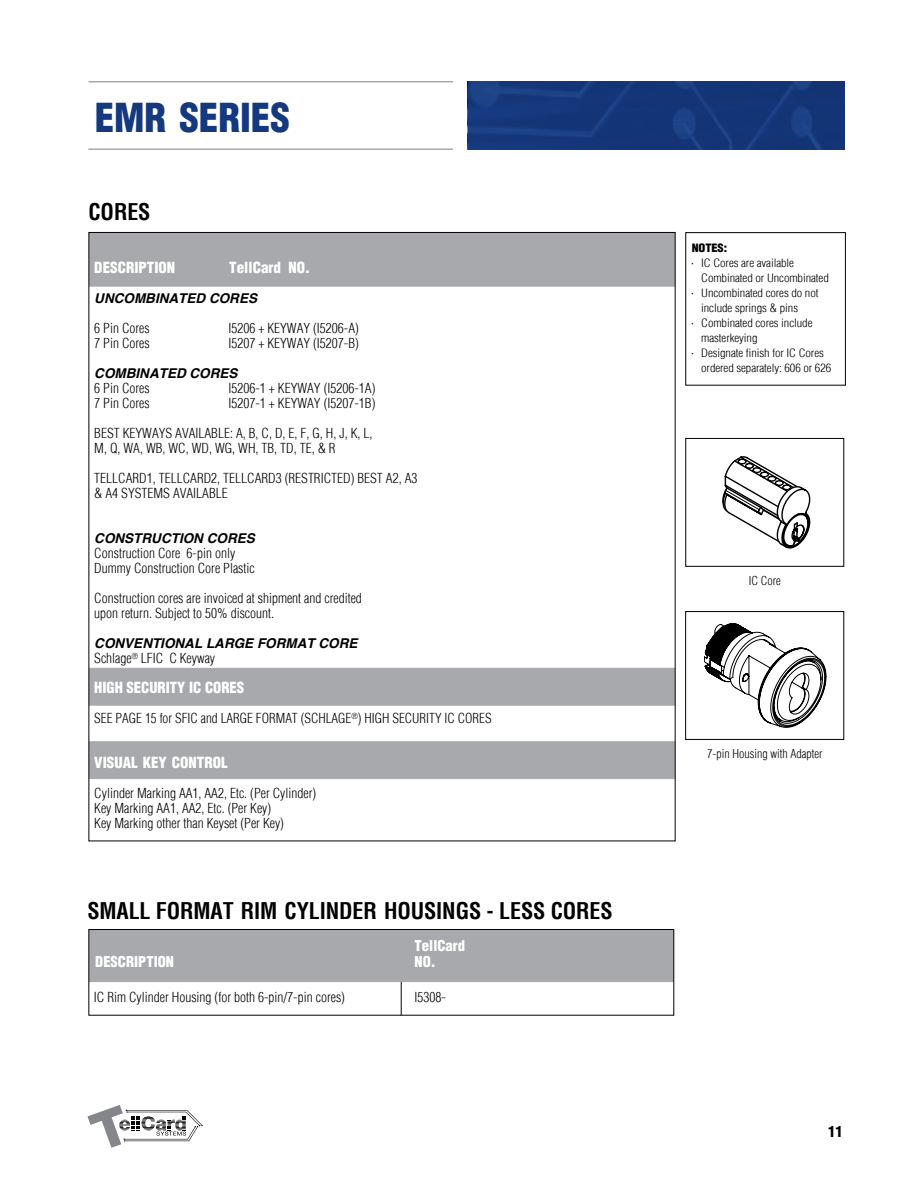
<style>
.page{position:relative;width:918px;height:1188px;background:#fff}
.page>*{position:absolute;margin:0;border:0;box-sizing:border-box;transform-origin:0 0}
.t1{font:900 condensed 39px "Helvetica LT";color:#15397f}
.t2{font:700 condensed 22.5px "Helvetica LT";letter-spacing:-.005em;color:#000}
.t3{font:900 condensed 15px "Helvetica LT";color:#fff}
.t4{font:900 condensed 15px "Helvetica LT";color:#000}
.t5{font:900 condensed 14.7px "Helvetica LT";color:#fff}
.t6{font:300 condensed 13.5px/15px "Helvetica LT";color:#000}
.t7{font:italic 700 13.5px "Helvetica";color:#000}
.t8{font:300 condensed 12px "Helvetica LT";color:#000}
.t9{font:300 condensed 11.25px/15px "Helvetica LT";letter-spacing:-.005em;color:#000;scale:1.1 1}
.t10{font:900 condensed 11.25px "Helvetica LT";letter-spacing:-.005em;color:#000;scale:1.1 1}
</style>
<div class="page">
<div style="left:468px;top:81px;width:376px;height:68px;background:linear-gradient(to bottom,#16387a,#15377a)"></div>
<svg style="left:88px;top:1105px;width:115px;height:43px"></svg>
<hr style="left:88px;top:81px;width:365px;height:1px;background:#a7a9ac">
<hr style="left:88px;top:148px;width:365px;height:2px;background:#a7a9ac">
<div style="left:89px;top:741px;width:586px;height:38px;background:#a7a9ac;border:1px solid #a7a9ac"></div>
<div style="left:89px;top:668px;width:586px;height:38px;background:#a7a9ac;border:1px solid #a7a9ac"></div>
<div style="left:89px;top:233px;width:586px;height:54px;background:#a7a9ac;border:1px solid #a7a9ac"></div>
<div style="left:685px;top:232px;width:161px;height:154px;border:1px solid #000"></div>
<svg style="left:722px;top:456px;width:88px;height:93px"></svg>
<div style="left:685px;top:438px;width:159px;height:129px;border:1px solid #000"></div>
<hr style="left:401px;top:946px;width:1px;height:69px;background:#000">
<div style="left:89px;top:929px;width:585px;height:53px;background:#a7a9ac"></div>
<div style="left:88px;top:929px;width:586px;height:87px;border:1px solid #000"></div>
<svg style="left:704px;top:624px;width:122px;height:103px"></svg>
<div style="left:685px;top:611px;width:159px;height:129px;border:1px solid #000"></div>
<h1 class="t1" style="left:95px;top:93px;width:197px">EMR SERIES</h1>
<h2 class="t2" style="left:88px;top:198px;width:64px">CORES</h2>
<p class="t3" style="left:94px;top:258px;width:82px">DESCRIPTION</p>
<p class="t3" style="left:229px;top:258px;width:82px">TellCard NO.</p>
<p class="t7" style="left:94px;top:287px;width:164px">UNCOMBINATED CORES</p>
<p class="t6" style="left:94px;top:320px;width:57px">6 Pin Cores</p>
<p class="t6" style="left:229px;top:320px;width:132px">I5206 + KEYWAY (I5206-A)</p>
<p class="t6" style="left:94px;top:335px;width:57px">7 Pin Cores</p>
<p class="t6" style="left:229px;top:335px;width:132px">I5207 + KEYWAY (I5207-B)</p>
<p class="t7" style="left:94px;top:362px;width:145px">COMBINATED CORES</p>
<p class="t6" style="left:94px;top:380px;width:57px">6 Pin Cores</p>
<p class="t6" style="left:229px;top:380px;width:148px">I5206-1 + KEYWAY (I5206-1A)</p>
<p class="t6" style="left:94px;top:395px;width:57px">7 Pin Cores</p>
<p class="t6" style="left:229px;top:395px;width:148px">I5207-1 + KEYWAY (I5207-1B)</p>
<p class="t6" style="left:94px;top:425px;width:280px">BEST KEYWAYS AVAILABLE: A, B, C, D, E, F, G, H, J, K, L,<br>M, Q, WA, WB, WC, WD, WG, WH, TB, TD, TE, &amp; R</p>
<p class="t6" style="left:94px;top:470px;width:325px">TELLCARD1, TELLCARD2, TELLCARD3 (RESTRICTED) BEST A2, A3 &amp; A4 SYSTEMS AVAILABLE</p>
<p class="t7" style="left:94px;top:527px;width:162px">CONSTRUCTION CORES</p>
<p class="t6" style="left:94px;top:545px;width:162px">Construction Core 6-pin only<br>Dummy Construction Core Plastic</p>
<p class="t6" style="left:94px;top:590px;width:269px">Construction cores are invoiced at shipment and credited upon return. Subject to 50% discount.</p>
<p class="t7" style="left:94px;top:632px;width:265px">CONVENTIONAL LARGE FORMAT CORE</p>
<p class="t6" style="left:94px;top:650px;width:122px">Schlage<sup>®</sup> LFIC C Keyway</p>
<p class="t3" style="left:94px;top:678px;width:151px">HIGH SECURITY IC CORES</p>
<p class="t6" style="left:94px;top:710px;width:399px">SEE PAGE 15 for SFIC and LARGE FORMAT (SCHLAGE<sup>®</sup>) HIGH SECURITY IC CORES</p>
<p class="t3" style="left:94px;top:753px;width:135px">VISUAL KEY CONTROL</p>
<p class="t6" style="left:94px;top:785px;width:223px">Cylinder Marking AA1, AA2, Etc. (Per Cylinder)<br>Key Marking AA1, AA2, Etc. (Per Key)<br>Key Marking other than Keyset (Per Key)</p>
<h2 class="t2" style="left:87px;top:896px;width:527px">SMALL FORMAT RIM CYLINDER HOUSINGS - LESS CORES</h2>
<p class="t5" style="left:415px;top:936px;width:52px">TellCard</p>
<p class="t5" style="left:95px;top:953px;width:80px">DESCRIPTION</p>
<p class="t5" style="left:415px;top:953px;width:23px">NO.</p>
<p class="t6" style="left:94px;top:989px;width:253px">IC Rim Cylinder Housing (for both 6-pin/7-pin cores)</p>
<p class="t6" style="left:415px;top:989px;width:33px">I5308-</p>
<p class="t10" style="left:692px;top:241px;width:34px">NOTES:</p>
<p class="t9" style="left:701px;top:255px;width:118px;text-indent:-9px"><sup>•</sup> IC Cores are available<br>Combinated or Uncombinated</p>
<p class="t9" style="left:701px;top:285px;width:108px;text-indent:-9px"><sup>•</sup> Uncombinated cores do not include springs &amp; pins</p>
<p class="t9" style="left:701px;top:315px;width:103px;text-indent:-9px"><sup>•</sup> Combinated cores include masterkeying</p>
<p class="t9" style="left:701px;top:345px;width:120px;text-indent:-9px"><sup>•</sup> Designate finish for IC Cores ordered separately: 606 or 626</p>
<p class="t8" style="left:749px;top:573px;width:34px">IC Core</p>
<p class="t8" style="left:707px;top:747px;width:117px">7-pin Housing with Adapter</p>
<p class="t4" style="left:828px;top:1122px;width:16px">11</p>
</div>
